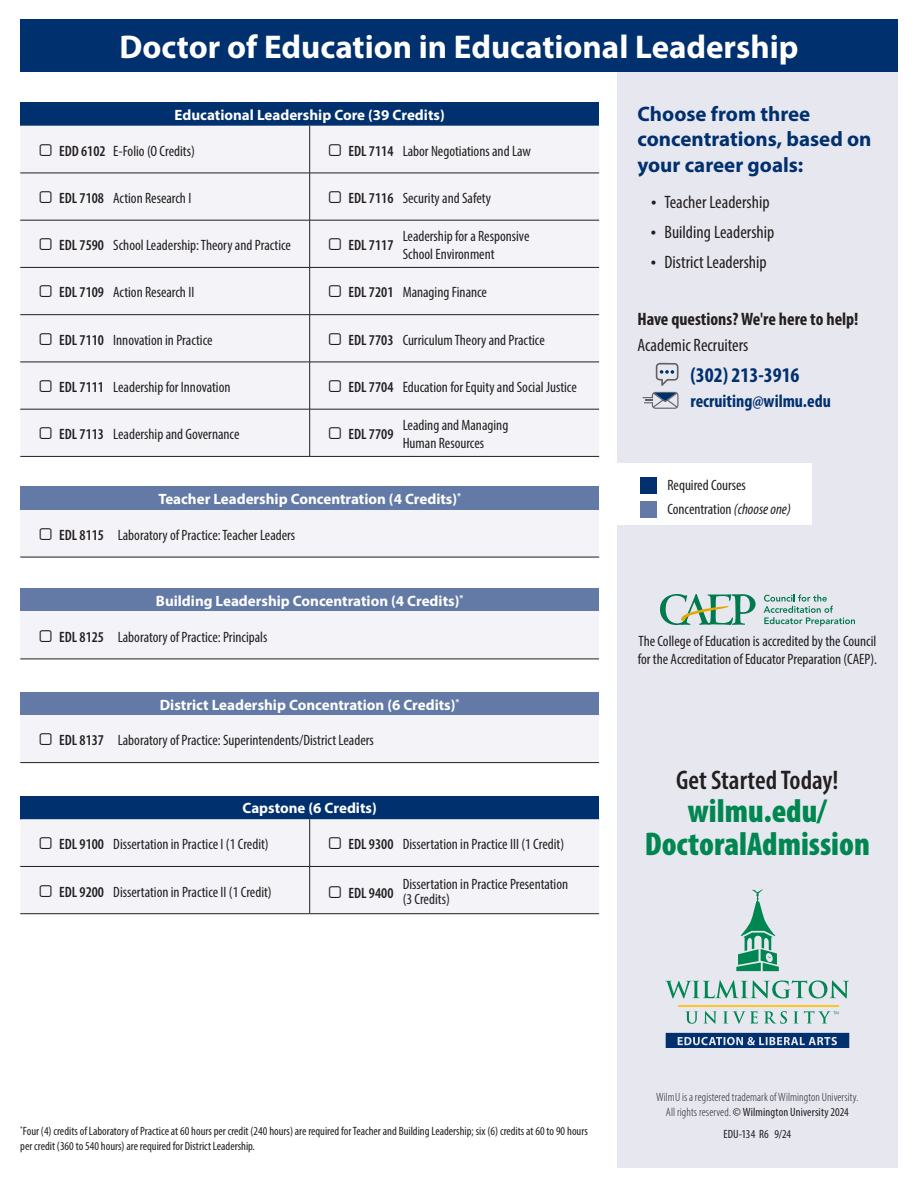
<style>
.page{position:relative;width:918px;height:1188px;background:#fff}
.page>*{position:absolute;margin:0;border:0;box-sizing:border-box;transform-origin:0 0}
.t1{font:700 33px "Myriad Pro";color:#fff}
.t2{font:900 condensed 33px/33px "Myriad Pro";color:#008751;text-align:center}
.t3{font:600 condensed 27px "Myriad Pro";color:#231f20}
.t4{font:700 21px/25.2px "Myriad Pro";color:#00306d}
.t5{font:700 condensed 21px "Myriad Pro";color:#00306e}
.t6{font:condensed 18px "Myriad Pro";color:#231f20}
.t7{font:700 condensed 18px "Myriad Pro";color:#231f20}
.t8{font:700 condensed 18px "Myriad Pro";color:#00306e}
.t9{font:condensed 15px/18px "Myriad Pro";color:#231f20}
.t10{font:700 15px "Myriad Pro";color:#fff}
.t11{font:600 condensed 15px "Myriad Pro";color:#231f20}
.t12{font:condensed 12px/14.4px "Myriad Pro";color:#231f20}
.t13{font:300 condensed 12px/14.4px "Myriad Pro";letter-spacing:.01em;color:#231f20;text-align:center}
.s1{font-weight:600}
.s2{font-size:21px}
.s3{font-style:italic}
.s4{font-weight:400}
</style>
<div class="page">
<div style="left:617px;top:68px;width:281px;height:1100px;background:#e7e7f0"></div>
<svg style="left:656px;top:363px;width:23px;height:23px"></svg>
<svg style="left:643px;top:392px;width:36px;height:17px"></svg>
<svg style="left:685px;top:1011px;width:32px;height:13px"></svg>
<svg style="left:723px;top:1011px;width:35px;height:13px"></svg>
<svg style="left:764px;top:1011px;width:23px;height:13px"></svg>
<svg style="left:665px;top:980px;width:184px;height:18px"></svg>
<hr style="left:678px;top:1005px;width:160px;height:1px;background:#fec422">
<svg style="left:736px;top:890px;width:43px;height:81px"></svg>
<svg style="left:793px;top:1011px;width:46px;height:13px"></svg>
<svg style="left:666px;top:1033px;width:183px;height:15px;background:#315788"></svg>
<svg style="left:660px;top:594px;width:96px;height:31px"></svg>
<svg style="left:764px;top:594px;width:91px;height:32px"></svg>
<div style="left:613px;top:463px;width:199px;height:62px;background:#fff"></div>
<div style="left:640px;top:477px;width:17px;height:16px;background:#00306d"></div>
<div style="left:640px;top:501px;width:17px;height:16px;background:#637aa6"></div>
<div style="left:20px;top:102px;width:579px;height:24px;background:#00306d"></div>
<div style="left:20px;top:126px;width:579px;height:330px;background:#f4f3f7"></div>
<hr style="left:20px;top:173px;width:290px;height:1px;background:#231f20">
<hr style="left:309px;top:126px;width:1px;height:47px;background:#231f20">
<hr style="left:309px;top:173px;width:1px;height:47px;background:#231f20">
<hr style="left:309px;top:220px;width:1px;height:47px;background:#231f20">
<hr style="left:309px;top:268px;width:1px;height:46px;background:#231f20">
<hr style="left:309px;top:315px;width:1px;height:47px;background:#231f20">
<hr style="left:309px;top:362px;width:1px;height:47px;background:#231f20">
<hr style="left:309px;top:409px;width:1px;height:47px;background:#231f20">
<hr style="left:310px;top:173px;width:289px;height:1px;background:#231f20">
<hr style="left:20px;top:220px;width:290px;height:1px;background:#231f20">
<hr style="left:310px;top:220px;width:289px;height:1px;background:#231f20">
<hr style="left:20px;top:267px;width:290px;height:1px;background:#231f20">
<hr style="left:310px;top:267px;width:289px;height:1px;background:#231f20">
<hr style="left:20px;top:314px;width:290px;height:1px;background:#231f20">
<hr style="left:310px;top:314px;width:289px;height:1px;background:#231f20">
<hr style="left:20px;top:362px;width:290px;height:1px;background:#231f20">
<hr style="left:310px;top:362px;width:289px;height:1px;background:#231f20">
<hr style="left:20px;top:409px;width:290px;height:1px;background:#231f20">
<hr style="left:310px;top:409px;width:289px;height:1px;background:#231f20">
<hr style="left:20px;top:456px;width:290px;height:1px;background:#231f20">
<hr style="left:310px;top:456px;width:289px;height:1px;background:#231f20">
<div style="left:20px;top:487px;width:579px;height:23px;background:#637aa6"></div>
<div style="left:20px;top:510px;width:579px;height:47px;background:#f4f3f7"></div>
<hr style="left:20px;top:557px;width:579px;height:1px;background:#231f20">
<div style="left:20px;top:589px;width:579px;height:23px;background:#637aa6"></div>
<div style="left:20px;top:612px;width:579px;height:47px;background:#f4f3f7"></div>
<hr style="left:20px;top:659px;width:579px;height:1px;background:#231f20">
<div style="left:20px;top:692px;width:579px;height:24px;background:#637aa6"></div>
<div style="left:20px;top:716px;width:579px;height:47px;background:#f4f3f7"></div>
<hr style="left:20px;top:762px;width:579px;height:1px;background:#231f20">
<div style="left:20px;top:796px;width:579px;height:23px;background:#00306d"></div>
<div style="left:20px;top:819px;width:579px;height:94px;background:#f4f3f7"></div>
<hr style="left:20px;top:866px;width:290px;height:1px;background:#231f20">
<hr style="left:310px;top:866px;width:289px;height:1px;background:#231f20">
<hr style="left:309px;top:819px;width:1px;height:47px;background:#231f20">
<hr style="left:309px;top:867px;width:1px;height:47px;background:#231f20">
<hr style="left:20px;top:913px;width:290px;height:1px;background:#231f20">
<hr style="left:310px;top:913px;width:289px;height:1px;background:#231f20">
<div style="left:20px;top:20px;width:878px;height:52px;background:#00306d"></div>
<svg style="left:40px;top:144px;width:12px;height:12px"></svg>
<svg style="left:329px;top:144px;width:12px;height:12px"></svg>
<svg style="left:40px;top:191px;width:12px;height:12px"></svg>
<svg style="left:329px;top:191px;width:12px;height:12px"></svg>
<svg style="left:40px;top:238px;width:12px;height:12px"></svg>
<svg style="left:329px;top:238px;width:12px;height:12px"></svg>
<svg style="left:40px;top:286px;width:12px;height:11px"></svg>
<svg style="left:329px;top:286px;width:12px;height:11px"></svg>
<svg style="left:40px;top:333px;width:12px;height:12px"></svg>
<svg style="left:329px;top:333px;width:12px;height:12px"></svg>
<svg style="left:40px;top:380px;width:12px;height:12px"></svg>
<svg style="left:329px;top:380px;width:12px;height:12px"></svg>
<svg style="left:40px;top:427px;width:12px;height:12px"></svg>
<svg style="left:329px;top:427px;width:12px;height:12px"></svg>
<svg style="left:40px;top:837px;width:12px;height:12px"></svg>
<svg style="left:329px;top:837px;width:12px;height:12px"></svg>
<svg style="left:40px;top:885px;width:12px;height:12px"></svg>
<svg style="left:329px;top:886px;width:12px;height:12px"></svg>
<p class="t1" style="left:119px;top:25px;width:681px">Doctor of Education in Educational Leadership</p>
<p class="t10" style="left:175px;top:105px;width:272px">Educational Leadership Core (39 Credits)</p>
<p class="t9" style="left:59px;top:142px;width:137px"><span class="s1">EDD 6102</span> E-Folio (O Credits)</p>
<p class="t9" style="left:348px;top:142px;width:184px"><span class="s1">EDL 7114</span> Labor Negotiations and Law</p>
<p class="t9" style="left:59px;top:189px;width:134px"><span class="s1">EDL 7108</span> Action Research I</p>
<p class="t9" style="left:348px;top:189px;width:144px"><span class="s1">EDL 7116</span> Security and Safety</p>
<p class="t9" style="left:59px;top:236px;width:234px"><span class="s1">EDL 7590</span> School Leadership: Theory and Practice</p>
<p class="t11" style="left:348px;top:236px;width:47px">EDL 7117</p>
<p class="t9" style="left:403px;top:227px;width:128px">Leadership for a Responsive<br>School Environment</p>
<p class="t9" style="left:59px;top:283px;width:137px"><span class="s1">EDL 7109</span> Action Research II</p>
<p class="t9" style="left:348px;top:283px;width:140px"><span class="s1">EDL 7201</span> Managing Finance</p>
<p class="t9" style="left:59px;top:331px;width:155px"><span class="s1">EDL 7110</span> Innovation in Practice</p>
<p class="t9" style="left:348px;top:331px;width:198px"><span class="s1">EDL 7703</span> Curriculum Theory and Practice</p>
<p class="t9" style="left:59px;top:378px;width:173px"><span class="s1">EDL 7111</span> Leadership for Innovation</p>
<p class="t9" style="left:348px;top:378px;width:230px"><span class="s1">EDL 7704</span> Education for Equity and Social Justice</p>
<p class="t9" style="left:59px;top:425px;width:182px"><span class="s1">EDL 7113</span> Leadership and Governance</p>
<p class="t11" style="left:348px;top:425px;width:47px">EDL 7709</p>
<p class="t9" style="left:403px;top:416px;width:107px">Leading and Managing<br>Human Resources</p>
<p class="t10" style="left:158px;top:489px;width:304px">Teacher Leadership Concentration (4 Credits)<sup>*</sup></p>
<p class="t9" style="left:59px;top:526px;width:238px"><span class="s1">EDL 8115</span> Laboratory of Practice: Teacher Leaders</p>
<p class="t10" style="left:156px;top:591px;width:309px">Building Leadership Concentration (4 Credits)<sup>*</sup></p>
<p class="t9" style="left:59px;top:628px;width:210px"><span class="s1">EDL 8125</span> Laboratory of Practice: Principals</p>
<p class="t10" style="left:160px;top:695px;width:301px">District Leadership Concentration (6 Credits)<sup>*</sup></p>
<p class="t9" style="left:59px;top:731px;width:316px"><span class="s1">EDL 8137</span> Laboratory of Practice: Superintendents/District Leaders</p>
<p class="t10" style="left:243px;top:798px;width:136px">Capstone (6 Credits)</p>
<p class="t9" style="left:59px;top:835px;width:211px"><span class="s1">EDL 9100</span> Dissertation in Practice I (1 Credit)</p>
<p class="t9" style="left:348px;top:835px;width:217px"><span class="s1">EDL 9300</span> Dissertation in Practice III (1 Credit)</p>
<p class="t9" style="left:59px;top:882px;width:214px"><span class="s1">EDL 9200</span> Dissertation in Practice II (1 Credit)</p>
<p class="t11" style="left:348px;top:884px;width:47px">EDL 9400</p>
<p class="t9" style="left:403px;top:876px;width:167px;line-height:15px">Dissertation in Practice Presentation (3 Credits)</p>
<p class="t4" style="left:638px;top:101px;width:174px">Choose from three</p>
<p class="t4" style="left:638px;top:126px;width:236px">concentrations, based on your career goals:</p>
<p class="t6" style="left:651px;top:192px;width:120px"><span class="s2">•</span> Teacher Leadership</p>
<p class="t6" style="left:651px;top:222px;width:125px"><span class="s2">•</span> Building Leadership</p>
<p class="t6" style="left:651px;top:252px;width:117px"><span class="s2">•</span> District Leadership</p>
<p class="t7" style="left:637px;top:308px;width:223px">Have questions? We're here to help!</p>
<p class="t6" style="left:637px;top:334px;width:113px">Academic Recruiters</p>
<p class="t5" style="left:691px;top:362px;width:111px">(302) 213-3916</p>
<p class="t8" style="left:691px;top:390px;width:142px">recruiting@wilmu.edu</p>
<p class="t9" style="left:667px;top:473px;width:125px;line-height:24px">Required Courses<br>Concentration <span class="s3">(choose one)</span></p>
<p class="t9" style="left:638px;top:632px;width:241px">The College of Education is accredited by the Council for the Accreditation of Educator Preparation (CAEP).</p>
<p class="t3" style="left:676px;top:764px;width:164px">Get Started Today!</p>
<p class="t2" style="left:645px;top:794px;width:227px">wilmu.edu/<br>DoctoralAdmission</p>
<p class="t12" style="left:20px;top:1124px;width:569px"><sup>*</sup>Four (4) credits of Laboratory of Practice at 60 hours per credit (240 hours) are required for Teacher and Building Leadership; six (6) credits at 60 to 90 hours per credit (360 to 540 hours) are required for District Leadership.</p>
<p class="t13" style="left:656px;top:1090px;width:204px">WilmU is a registered trademark of Wilmington University.<br>All rights reserved. <span class="s4">© Wilmington University 2024</span></p>
<p class="t12" style="left:723px;top:1127px;width:69px">EDU-134 R6 9/24</p>
</div>
